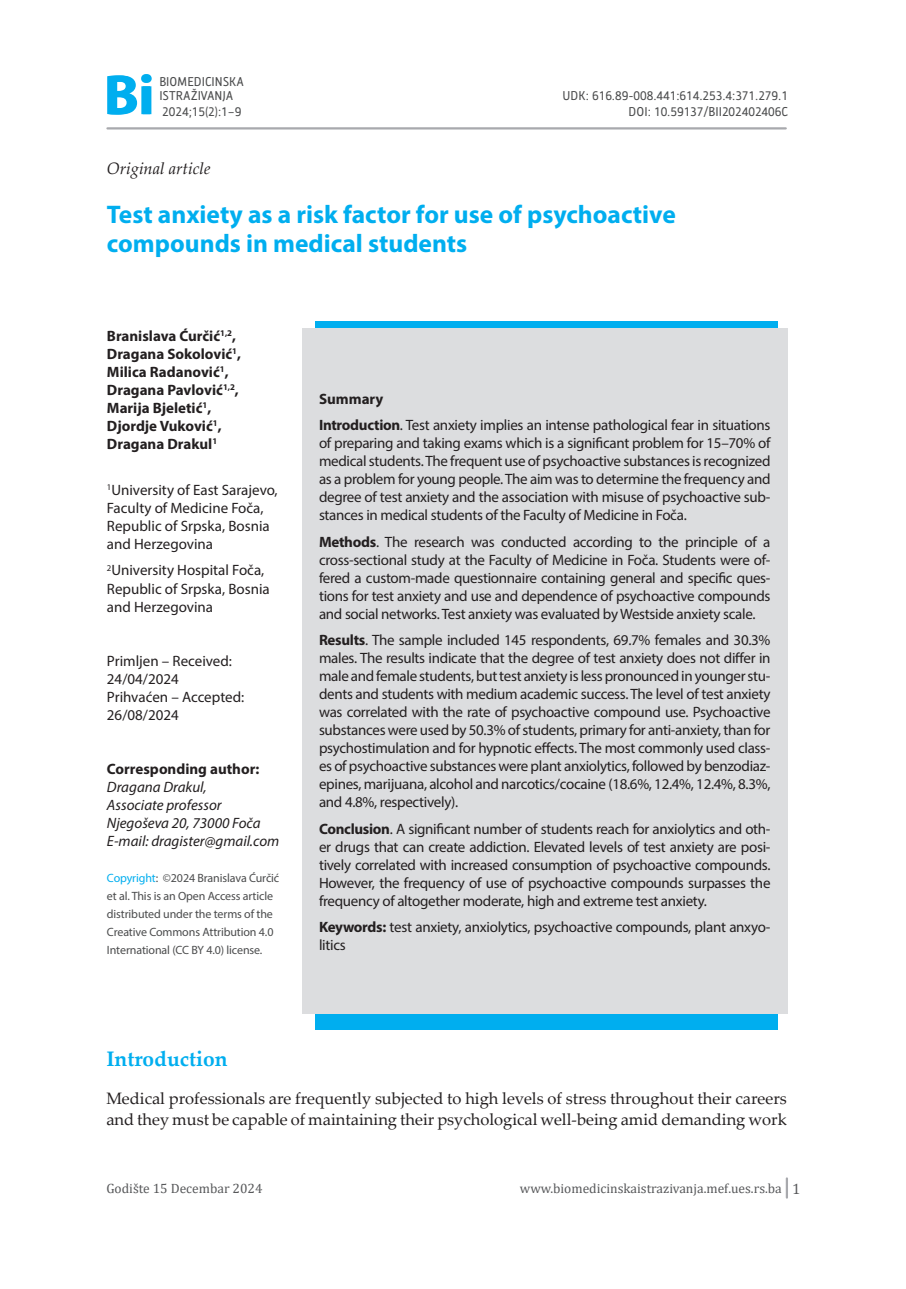
<style>
.page{position:relative;width:906px;height:1289px;background:#fff}
.page>*{position:absolute;margin:0;border:0;box-sizing:border-box;transform-origin:0 0}
.t1{font:700 57px "Myriad Pro";color:#00aeef}
.t2{font:700 25.5px/28px "Myriad Pro";color:#00aeef}
.t3{font:700 21px "Palatino Linotype";color:#00aeef}
.t4{font:16.5px/21px "Palatino Linotype";color:#231f20}
.t5{font:italic 16.5px "Palatino Linotype";color:#231f20}
.t6{font:15px/18px "Myriad Pro";letter-spacing:-.02em;color:#231f20;text-align:justify}
.t7{font:15px/18px "Myriad Pro";color:#231f20}
.t8{font:700 15px/18px "Myriad Pro";color:#231f20}
.t9{font:italic 15px/18px "Myriad Pro";color:#231f20}
.t10{font:15px "Cambria";color:#57585a}
.t11{font:13.5px "Cambria";color:#57585a}
.t12{font:12px/18px "Myriad Pro";letter-spacing:-.01em;color:#4b4c4d}
.t13{font:12px/14.4px "Influ BG";color:#4b4c4d}
.s1{color:#00aeef}
.s2{font-weight:700}
</style>
<div class="page">
<hr style="left:107px;top:127px;width:678px;height:2px;background:#a8a9ad">
<hr style="left:785px;top:1178px;width:3px;height:19px;background:#a8a9ad">
<div style="left:315px;top:320px;width:463px;height:709px;background:#00aeef"></div>
<div style="left:302px;top:329px;width:485px;height:684px;background:#dcdddf"></div>
<h1 class="t1" style="left:105px;top:58px;width:52px">Bi</h1>
<p class="t13" style="left:159px;top:74px;width:86px">BIOMEDICINSKA<br>ISTRAŽIVANJA</p>
<p class="t13" style="left:562px;top:88px;width:227px">UDK: 616.89-008.441:614.253.4:371.279.1</p>
<p class="t13" style="left:162px;top:104px;width:81px">2024;15(2):1–9</p>
<p class="t13" style="left:628px;top:104px;width:161px">DOI: 10.59137/BII202402406C</p>
<p class="t5" style="left:107px;top:156px;width:105px">Original article</p>
<h2 class="t2" style="left:107px;top:200px;width:570px">Test anxiety as a risk factor for use of psychoactive compounds in medical students</h2>
<p class="t8" style="left:107px;top:326px;width:136px">Branislava Ćurčić<sup>1,2</sup>,<br>Dragana Sokolović<sup>1</sup>,<br>Milica Radanović<sup>1</sup>,<br>Dragana Pavlović<sup>1,2</sup>,<br>Marija Bjeletić<sup>1</sup>,<br>Djordje Vuković<sup>1</sup>,<br>Dragana Drakul<sup>1</sup></p>
<p class="t7" style="left:107px;top:480px;width:172px"><sup>1</sup>University of East Sarajevo,<br>Faculty of Medicine Foča,<br>Republic of Srpska, Bosnia and Herzegovina</p>
<p class="t7" style="left:107px;top:561px;width:164px"><sup>2</sup>University Hospital Foča,<br>Republic of Srpska, Bosnia and Herzegovina</p>
<p class="t7" style="left:107px;top:651px;width:139px">Primljen – Received:<br>24/04/2024<br>Prihvaćen – Accepted:<br>26/08/2024</p>
<p class="t8" style="left:107px;top:759px;width:154px">Corresponding author:</p>
<p class="t9" style="left:107px;top:777px;width:174px">Dragana Drakul,<br>Associate professor<br>Njegoševa 20, 73000 Foča<br>E-mail: dragister@gmail.com</p>
<p class="t12" style="left:107px;top:868px;width:174px"><span class="s1">Copyright</span>: ©2024 Branislava Ćurčić et al. This is an Open Access article distributed under the terms of the Creative Commons Attribution 4.0<br>International (CC BY 4.0) license.</p>
<p class="t6" style="left:319px;top:385px;width:453px;line-height:26.5px"><span class="s2">Summary<br>Introduction</span>. Test anxiety implies an intense pathological fear in situations</p>
<p class="t6" style="left:319px;top:434px;width:453px">of preparing and taking exams which is a significant problem for 15–70% of medical students. The frequent use of psychoactive substances is recognized as a problem for young people. The aim was to determine the frequency and degree of test anxiety and the association with misuse of psychoactive sub&shy;stances in medical students of the Faculty of Medicine in Foča.</p>
<p class="t6" style="left:319px;top:532px;width:453px"><span class="s2">Methods</span>. The research was conducted according to the principle of a cross-sectional study at the Faculty of Medicine in Foča. Students were of&shy;fered a custom-made questionnaire containing general and specific ques&shy;tions for test anxiety and use and dependence of psychoactive compounds and social networks. Test anxiety was evaluated by Westside anxiety scale.</p>
<p class="t6" style="left:319px;top:631px;width:453px"><span class="s2">Results</span>. The sample included 145 respondents, 69.7% females and 30.3% males. The results indicate that the degree of test anxiety does not differ in male and female students, but test anxiety is less pronounced in younger stu&shy;dents and students with medium academic success. The level of test anxiety was correlated with the rate of psychoactive compound use. Psychoactive substances were used by 50.3% of students, primary for anti-anxiety, than for psychostimulation and for hypnotic effects. The most commonly used class&shy;es of psychoactive substances were plant anxiolytics, followed by benzodiaz&shy;epines, marijuana, alcohol and narcotics/cocaine (18.6%, 12.4%, 12.4%, 8.3%, and 4.8%, respectively).</p>
<p class="t6" style="left:319px;top:819px;width:453px"><span class="s2">Conclusion</span>. A significant number of students reach for anxiolytics and oth&shy;er drugs that can create addiction. Elevated levels of test anxiety are posi&shy;tively correlated with increased consumption of psychoactive compounds.<br>However, the frequency of use of psychoactive compounds surpasses the frequency of altogether moderate, high and extreme test anxiety.</p>
<p class="t6" style="left:319px;top:918px;width:453px"><span class="s2">Keywords:</span> test anxiety, anxiolytics, psychoactive compounds, plant anxyo&shy;litics</p>
<h3 class="t3" style="left:106px;top:1044px;width:123px">Introduction</h3>
<p class="t4" style="left:106px;top:1087px;width:682px">Medical professionals are frequently subjected to high levels of stress throughout their careers and they must be capable of maintaining their psychological well-being amid demanding work</p>
<p class="t11" style="left:106px;top:1180px;width:158px">Godište 15 Decembar 2024</p>
<p class="t11" style="left:520px;top:1180px;width:263px">www.biomedicinskaistrazivanja.mef.ues.rs.ba</p>
<p class="t10" style="left:792px;top:1179px;width:10px">1</p>
</div>
